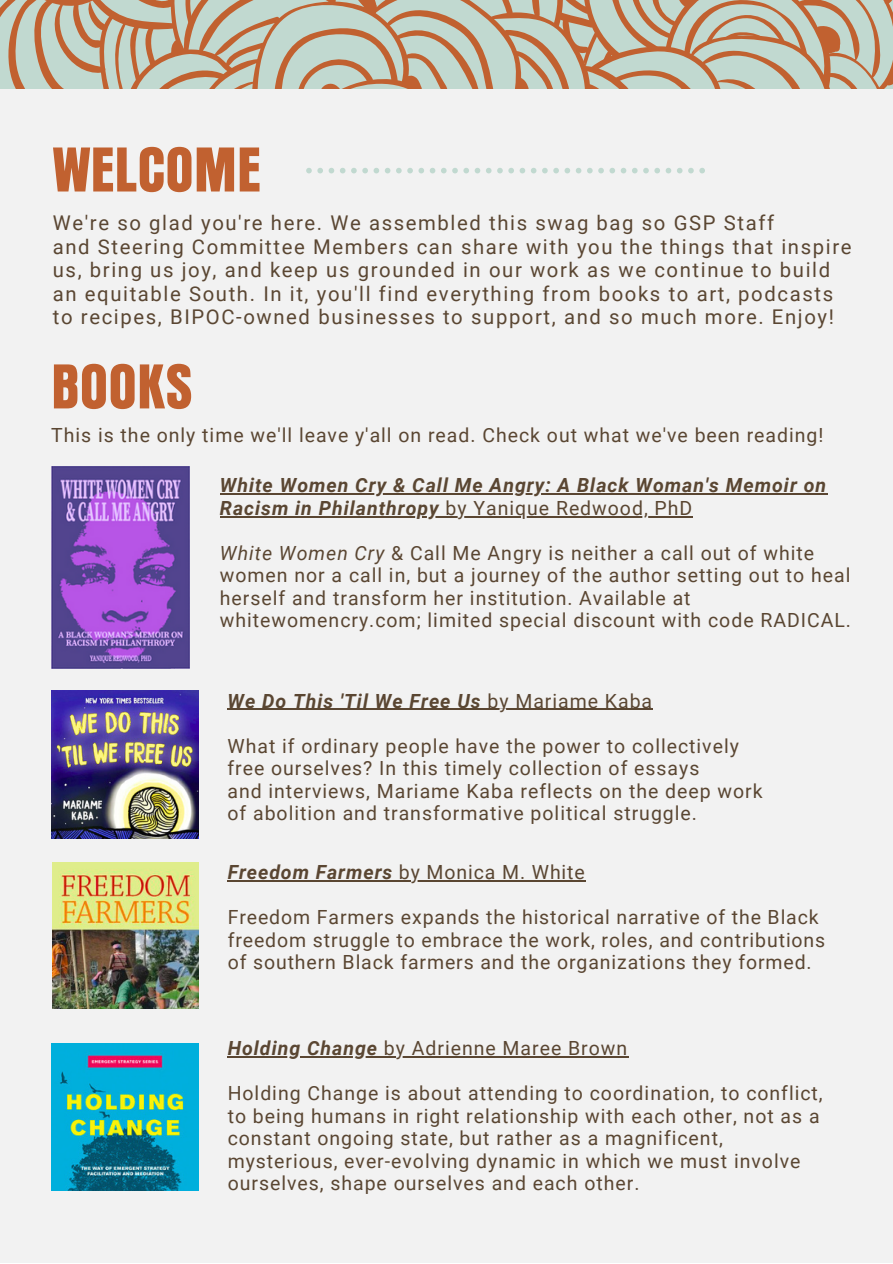
<style>
.page{position:relative;width:893px;height:1264px;background:#fff}
.page>*{position:absolute;margin:0;border:0;box-sizing:border-box;transform-origin:0 0}
.t1{font:66px "Anzeigen Gro D";letter-spacing:.005em;color:#c16130}
.t2{font:20.25px/23.5px "Roboto";letter-spacing:.08em;color:#5a4632}
.t3{font:19.5px/22.5px "Roboto";letter-spacing:.05em;color:#5a4632}
.t4{font:italic 700 19.5px/22.5px "Roboto";letter-spacing:.05em;color:#5a4632}
.s1{font-weight:400;font-style:normal}
.s2{font-style:italic}
.s3{font-weight:700;font-style:italic}
</style>
<div class="page">
<svg style="left:0;top:0;width:377px;height:89px;fill:#c1d9d0"></svg>
<svg style="left:377px;top:0;width:515px;height:89px;fill:#c1d9d0"></svg>
<div style="left:0;top:89px;width:892px;height:1173px;background:#f2f2f2"></div>
<img style="left:51px;top:691px;width:147px;height:147px">
<hr style="left:227px;top:709px;width:260px;height:1px;background:#5a4632">
<hr style="left:487px;top:709px;width:166px;height:1px;background:#5a4632">
<img style="left:53px;top:862px;width:146px;height:146px">
<hr style="left:228px;top:880px;width:171px;height:1px;background:#5a4632">
<hr style="left:399px;top:880px;width:186px;height:1px;background:#5a4632">
<img style="left:51px;top:1043px;width:148px;height:147px">
<hr style="left:228px;top:1056px;width:156px;height:1px;background:#5a4632">
<hr style="left:384px;top:1056px;width:244px;height:1px;background:#5a4632">
<svg style="left:306px;top:168px;width:399px;height:6px"></svg>
<hr style="left:220px;top:493px;width:607px;height:1px;background:#5a4632">
<hr style="left:220px;top:516px;width:225px;height:1px;background:#5a4632">
<hr style="left:445px;top:516px;width:248px;height:1px;background:#5a4632">
<img style="left:51px;top:466px;width:139px;height:202px">
<p class="t1" style="left:53px;top:142px;width:209px">WELCOME</p>
<p class="t2" style="left:53px;top:211px;width:722px">We're so glad you're here. We assembled this swag bag so GSP Staff</p>
<p class="t2" style="left:53px;top:235px;width:800px">and Steering Committee Members can share with you the things that inspire us, bring us joy, and keep us grounded in our work as we continue to build an equitable South. In it, you'll find everything from books to art, podcasts to recipes, BIPOC-owned businesses to support, and so much more. Enjoy!</p>
<p class="t1" style="left:51px;top:359px;width:143px">BOOKS</p>
<p class="t3" style="left:51px;top:424px;width:773px">This is the only time we'll leave y'all on read. Check out what we've been reading!</p>
<p class="t4" style="left:220px;top:474px;width:607px">White Women Cry &amp; Call Me Angry: A Black Woman's Memoir on<br>Racism in Philanthropy <span class="s1">by Yanique Redwood, PhD</span></p>
<p class="t3" style="left:220px;top:542px;width:632px"><span class="s2">White Women Cry</span> &amp; Call Me Angry is neither a call out of white women nor a call in, but a journey of the author setting out to heal herself and transform her institution. Available at whitewomencry.com; limited special discount with code RADICAL.</p>
<p class="t4" style="left:227px;top:690px;width:426px">We Do This 'Til We Free Us <span class="s1">by Mariame Kaba</span></p>
<p class="t3" style="left:227px;top:734px;width:513px">What if ordinary people have the power to collectively</p>
<p class="t3" style="left:227px;top:757px;width:473px">free ourselves? In this timely collection of essays</p>
<p class="t3" style="left:227px;top:779px;width:536px">and interviews, Mariame Kaba reflects on the deep work</p>
<p class="t3" style="left:227px;top:802px;width:471px">of abolition and transformative political struggle.</p>
<p class="t3" style="left:228px;top:861px;width:358px"><span class="s3">Freedom Farmers</span> by Monica M. White</p>
<p class="t3" style="left:228px;top:906px;width:599px">Freedom Farmers expands the historical narrative of the Black freedom struggle to embrace the work, roles, and contributions</p>
<p class="t3" style="left:228px;top:951px;width:585px">of southern Black farmers and the organizations they formed.</p>
<p class="t3" style="left:228px;top:1037px;width:401px"><span class="s3">Holding Change</span> by Adrienne Maree Brown</p>
<p class="t3" style="left:228px;top:1082px;width:596px">Holding Change is about attending to coordination, to conflict, to being humans in right relationship with each other, not as a constant ongoing state, but rather as a magnificent, mysterious, ever-evolving dynamic in which we must involve ourselves, shape ourselves and each other.</p>
</div>
